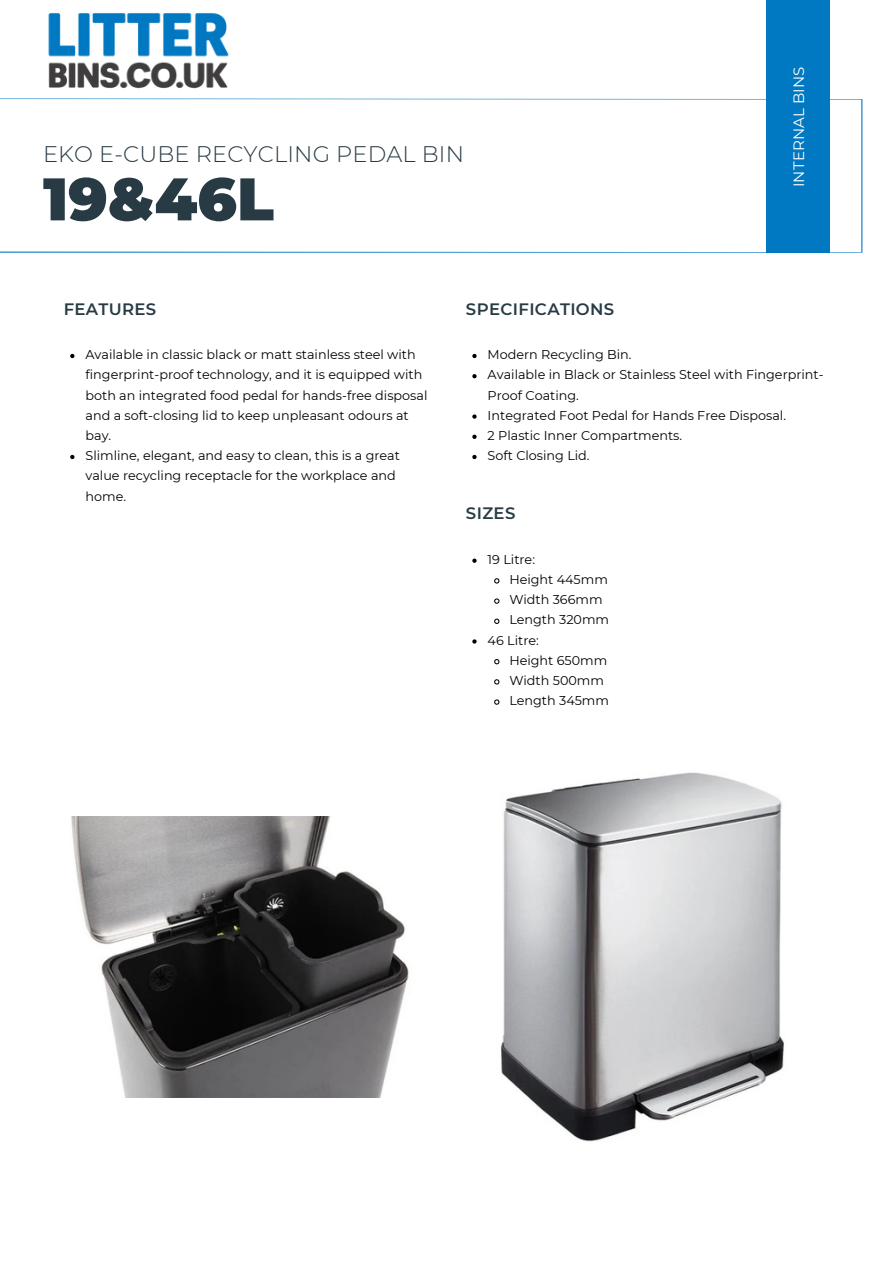
<style>
.page{position:relative;width:894px;height:1264px;background:#fff}
.page>*{position:absolute;margin:0;border:0;box-sizing:border-box;transform-origin:0 0}
.t1{font:900 60px "Montserrat";color:#283b45}
.t2{font:300 22.5px "Montserrat";letter-spacing:.005em;color:#283b45}
.t3{font:600 16.5px "Montserrat";letter-spacing:.02em;color:#283b45}
.t4{font:15px "Montserrat";letter-spacing:.01em;color:#fff}
.t5{font:12.75px/20.2px "Montserrat";color:#000}
</style>
<div class="page">
<svg style="left:0;top:98px;width:862px;height:155px"></svg>
<div style="left:765px;top:0;width:64px;height:252px;background:#0078c2"></div>
<img style="left:48px;top:13px;width:181px;height:76px">
<img style="left:71px;top:816px;width:338px;height:281px">
<img style="left:501px;top:772px;width:283px;height:370px">
<svg style="left:70px;top:354px;width:4px;height:4px"></svg>
<svg style="left:70px;top:455px;width:4px;height:4px"></svg>
<svg style="left:472px;top:354px;width:4px;height:4px"></svg>
<svg style="left:472px;top:374px;width:4px;height:4px"></svg>
<svg style="left:472px;top:414px;width:4px;height:5px"></svg>
<svg style="left:472px;top:434px;width:4px;height:5px"></svg>
<svg style="left:472px;top:455px;width:4px;height:4px"></svg>
<svg style="left:472px;top:558px;width:4px;height:5px"></svg>
<svg style="left:494px;top:578px;width:6px;height:6px"></svg>
<svg style="left:494px;top:598px;width:6px;height:6px"></svg>
<svg style="left:494px;top:618px;width:6px;height:6px"></svg>
<svg style="left:472px;top:639px;width:4px;height:4px"></svg>
<svg style="left:494px;top:659px;width:6px;height:6px"></svg>
<svg style="left:494px;top:679px;width:6px;height:6px"></svg>
<svg style="left:494px;top:699px;width:6px;height:6px"></svg>
<p class="t2" style="left:43px;top:140px;width:422px">EKO E-CUBE RECYCLING PEDAL BIN</p>
<p class="t1" style="left:43px;top:162px;width:232px">19&amp;46L</p>
<p class="t4" style="left:789px;top:187px;width:124px;rotate:-90deg">WHEELED BINS</p>
<h3 class="t4" style="left:789px;top:187px;width:122px;rotate:-90deg">INTERNAL BINS</h3>
<h4 class="t3" style="left:64px;top:299px;width:94px">FEATURES</h4>
<h3 class="t3" style="left:466px;top:299px;width:150px">SPECIFICATIONS</h3>
<h3 class="t5" style="left:85px;top:344px;width:343px">Available in classic black or matt stainless steel with fingerprint-proof technology, and it is equipped with both an integrated food pedal for hands-free disposal and a soft-closing lid to keep unpleasant odours at bay.</h3>
<p class="t5" style="left:85px;top:445px;width:316px">Slimline, elegant, and easy to clean, this is a great value recycling receptacle for the workplace and home.</p>
<p class="t5" style="left:487px;top:344px;width:145px">Modern Recycling Bin.</p>
<p class="t5" style="left:487px;top:365px;width:337px">Available in Black or Stainless Steel with Fingerprint-<br>Proof Coating.</p>
<p class="t5" style="left:487px;top:405px;width:300px">Integrated Foot Pedal for Hands Free Disposal.</p>
<p class="t5" style="left:487px;top:425px;width:196px">2 Plastic Inner Compartments.</p>
<p class="t5" style="left:487px;top:445px;width:103px">Soft Closing Lid.</p>
<p class="t3" style="left:466px;top:503px;width:51px">SIZES</p>
<p class="t5" style="left:487px;top:549px;width:49px">19 Litre:</p>
<p class="t5" style="left:509px;top:569px;width:100px">Height 445mm</p>
<p class="t5" style="left:509px;top:589px;width:95px">Width 366mm</p>
<p class="t5" style="left:509px;top:609px;width:101px">Length 320mm</p>
<p class="t5" style="left:487px;top:630px;width:53px">46 Litre:</p>
<p class="t5" style="left:509px;top:650px;width:99px">Height 650mm</p>
<p class="t5" style="left:509px;top:670px;width:96px">Width 500mm</p>
<p class="t5" style="left:509px;top:690px;width:101px">Length 345mm</p>
</div>
